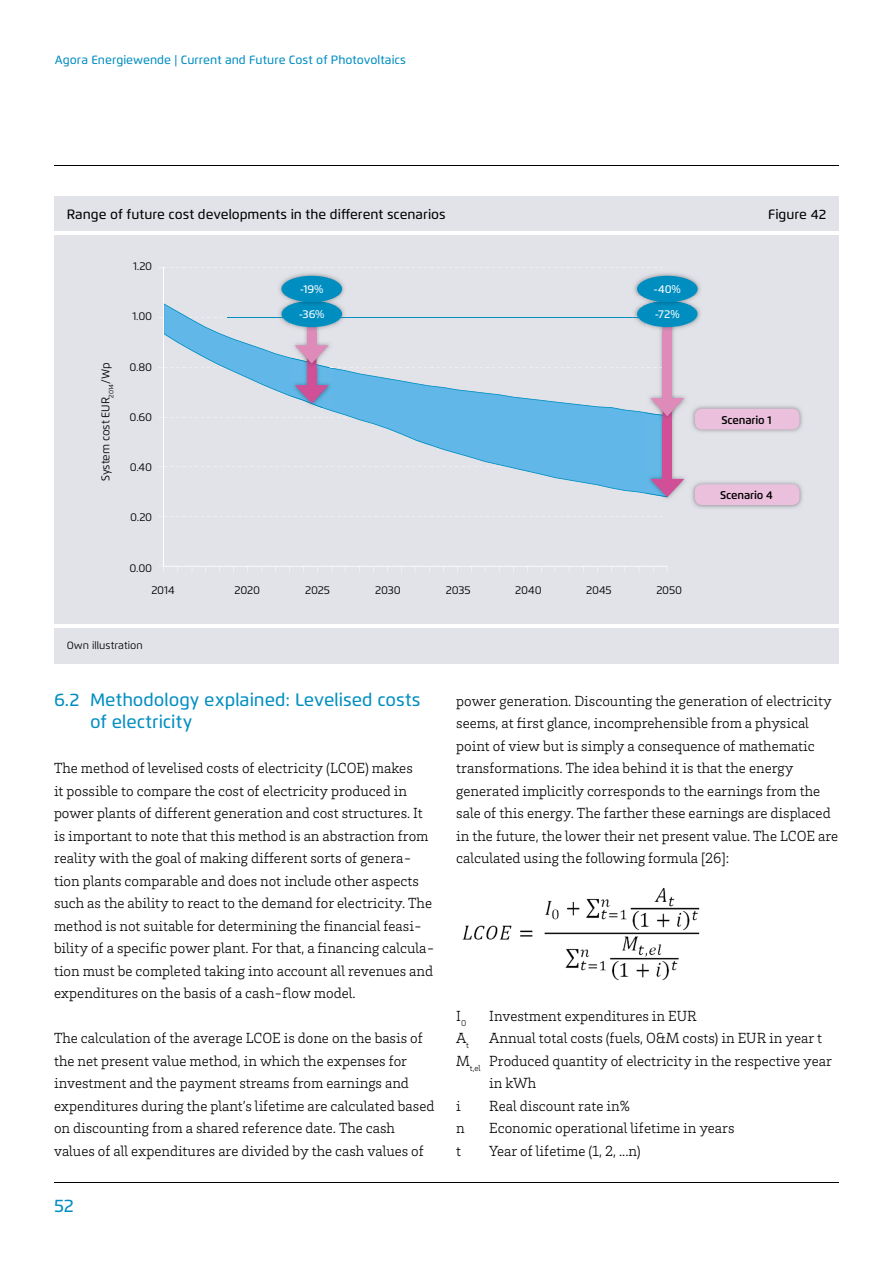
<style>
.page{position:relative;width:893px;height:1263px;background:#fff}
.page>*{position:absolute;margin:0;border:0;box-sizing:border-box;transform-origin:0 0}
.t1{font:500 18px/22.5px "Flexo";color:#008ec1}
.t2{font:300 15px/22.5px "Brix Slab";color:#000}
.t3{font:500 13.5px "Flexo";color:#000}
.t4{font:500 12px "Flexo";letter-spacing:.005em;color:#008ec1}
.t5{font:11.25px "Flexo";letter-spacing:-.01em;color:#000}
.t6{font:600 11.25px "Flexo";letter-spacing:-.015em;color:#000}
.t7{font:500 11.25px "Flexo";letter-spacing:-.01em;color:#fff}
.t8{font:10.5px "Flexo";color:#000}
</style>
<div class="page">
<hr style="left:54px;top:166px;width:785px;height:1px;background:#000">
<hr style="left:54px;top:1182px;width:785px;height:1px;background:#000">
<img style="left:462px;top:887px;width:238px;height:94px">
<div style="left:54px;top:196px;width:785px;height:467px;background:#e1e3e9"></div>
<hr style="left:54px;top:232px;width:785px;height:3px;background:#fff">
<hr style="left:54px;top:624px;width:785px;height:3px;background:#fff">
<svg style="left:164px;top:303px;width:482px;height:191px"></svg>
<hr style="left:163px;top:268px;width:1px;height:298px;background:#fff">
<hr style="left:164px;top:566px;width:503px;height:1px;background:#fff">
<img style="left:692px;top:406px;width:111px;height:26px">
<div style="left:695px;top:409px;width:104px;height:20px;background:#ebc0dc;border-radius:8px"></div>
<img style="left:692px;top:482px;width:111px;height:26px">
<div style="left:695px;top:484px;width:104px;height:21px;background:#ebc0dc;border-radius:8px"></div>
<img style="left:660px;top:332px;width:25px;height:167px">
<img style="left:646px;top:420px;width:17px;height:71px">
<img style="left:646px;top:491px;width:4px;height:4px">
<div style="left:663px;top:399px;width:9px;height:92px;background:#d14f97"></div>
<svg style="left:650px;top:479px;width:34px;height:18px"></svg>
<img style="left:291px;top:367px;width:42px;height:41px">
<div style="left:307px;top:353px;width:9px;height:44px;background:#d14f97"></div>
<svg style="left:295px;top:385px;width:34px;height:18px"></svg>
<img style="left:649px;top:395px;width:36px;height:25px">
<img style="left:646px;top:416px;width:17px;height:4px">
<img style="left:646px;top:412px;width:4px;height:4px">
<img style="left:663px;top:416px;width:9px;height:4px">
<div style="left:663px;top:318px;width:9px;height:92px;background:#de8bba"></div>
<svg style="left:650px;top:398px;width:34px;height:18px"></svg>
<img style="left:316px;top:332px;width:17px;height:13px">
<img style="left:291px;top:332px;width:16px;height:26px">
<img style="left:291px;top:362px;width:4px;height:5px">
<img style="left:291px;top:358px;width:4px;height:4px">
<div style="left:307px;top:318px;width:9px;height:39px;background:#de8bba"></div>
<svg style="left:295px;top:345px;width:38px;height:23px"></svg>
<hr style="left:227px;top:317px;width:441px;height:1px;background:#008ec1">
<img style="left:277px;top:307px;width:69px;height:25px">
<img style="left:291px;top:323px;width:42px;height:9px">
<svg style="left:307px;top:327px;width:9px;height:5px"></svg>
<div style="left:281px;top:301px;width:61px;height:26px;background:#008ec1;border-radius:50%"></div>
<img style="left:632px;top:307px;width:68px;height:25px">
<svg style="left:663px;top:327px;width:9px;height:5px"></svg>
<div style="left:637px;top:301px;width:61px;height:26px;background:#008ec1;border-radius:50%"></div>
<img style="left:279px;top:273px;width:65px;height:23px">
<img style="left:277px;top:296px;width:69px;height:11px">
<img style="left:286px;top:301px;width:51px;height:6px">
<div style="left:281px;top:276px;width:61px;height:26px;background:#008ec1;border-radius:50%"></div>
<img style="left:634px;top:273px;width:66px;height:23px">
<img style="left:632px;top:296px;width:64px;height:11px">
<img style="left:642px;top:301px;width:51px;height:6px">
<div style="left:637px;top:276px;width:61px;height:26px;background:#008ec1;border-radius:50%"></div>
<p class="t4" style="left:55px;top:53px;width:353px">Agora Energiewende | Current and Future Cost of Photovoltaics</p>
<p class="t3" style="left:67px;top:206px;width:380px">Range of future cost developments in the different scenarios</p>
<p class="t3" style="left:768px;top:206px;width:60px">Figure 42</p>
<p class="t5" style="left:99px;top:481px;width:119px;rotate:-90deg">System cost EUR<sub>2014</sub>/Wp</p>
<p class="t5" style="left:133px;top:259px;width:21px">1.20</p>
<p class="t5" style="left:132px;top:310px;width:21px">1.00</p>
<p class="t5" style="left:130px;top:360px;width:24px">0.80</p>
<p class="t5" style="left:130px;top:410px;width:24px">0.60</p>
<p class="t5" style="left:130px;top:460px;width:24px">0.40</p>
<p class="t5" style="left:130px;top:511px;width:24px">0.20</p>
<p class="t5" style="left:130px;top:561px;width:24px">0.00</p>
<p class="t7" style="left:300px;top:283px;width:25px">-19%</p>
<p class="t7" style="left:654px;top:283px;width:29px">-40%</p>
<p class="t7" style="left:299px;top:308px;width:27px">-36%</p>
<p class="t7" style="left:655px;top:308px;width:26px">-72%</p>
<p class="t5" style="left:151px;top:583px;width:25px">2014</p>
<p class="t5" style="left:234px;top:583px;width:27px">2020</p>
<p class="t5" style="left:305px;top:583px;width:26px">2025</p>
<p class="t5" style="left:375px;top:583px;width:27px">2030</p>
<p class="t5" style="left:446px;top:583px;width:26px">2035</p>
<p class="t5" style="left:515px;top:583px;width:28px">2040</p>
<p class="t5" style="left:586px;top:583px;width:27px">2045</p>
<p class="t5" style="left:656px;top:583px;width:27px">2050</p>
<p class="t8" style="left:67px;top:639px;width:78px">Own illustration</p>
<p class="t6" style="left:721px;top:413px;width:52px">Scenario 1</p>
<p class="t6" style="left:720px;top:488px;width:54px">Scenario 4</p>
<p class="t1" style="left:90px;top:688px;width:332px;text-indent:-36px">6.2 Methodology explained: Levelised costs of electricity</p>
<p class="t2" style="left:54px;top:756px;width:382px">The method of levelised costs of electricity (LCOE) makes<br>it possible to compare the cost of electricity produced in power plants of different generation and cost structures. It is important to note that this method is an abstraction from reality with the goal of making different sorts of genera&shy;tion plants comparable and does not include other aspects such as the ability to react to the demand for electricity. The method is not suitable for determining the financial feasi&shy;bility of a specific power plant. For that, a financing calcula&shy;tion must be completed taking into account all revenues and expenditures on the basis of a cash-flow model.</p>
<p class="t2" style="left:54px;top:1026px;width:382px">The calculation of the average LCOE is done on the basis of the net present value method, in which the expenses for investment and the payment streams from earnings and expenditures during the plant’s lifetime are calculated based on discounting from a shared reference date. The cash values of all expenditures are divided by the cash values of</p>
<p class="t1" style="left:54px;top:1194px;width:21px">52</p>
<p class="t2" style="left:456px;top:689px;width:383px">power generation. Discounting the generation of electricity seems, at first glance, incomprehensible from a physical point of view but is simply a consequence of mathematic transformations. The idea behind it is that the energy generated implicitly corresponds to the earnings from the sale of this energy. The farther these earnings are displaced in the future, the lower their net present value. The LCOE are calculated using the following formula [26]:</p>
<p class="t2" style="left:456px;top:1004px;width:12px">I<sub>0</sub></p>
<p class="t2" style="left:489px;top:1004px;width:209px">Investment expenditures in EUR</p>
<p class="t2" style="left:456px;top:1026px;width:14px">A<sub>t</sub></p>
<p class="t2" style="left:489px;top:1026px;width:334px">Annual total costs (fuels, O&amp;M costs) in EUR in year t</p>
<p class="t2" style="left:456px;top:1049px;width:377px">M<sub>t,el</sub> Produced quantity of electricity in the respective year</p>
<p class="t2" style="left:489px;top:1071px;width:48px">in kWh</p>
<p class="t2" style="left:456px;top:1094px;width:6px">i</p>
<p class="t2" style="left:489px;top:1094px;width:142px">Real discount rate in%</p>
<p class="t2" style="left:456px;top:1116px;width:10px">n</p>
<p class="t2" style="left:489px;top:1116px;width:247px">Economic operational lifetime in years</p>
<p class="t2" style="left:456px;top:1139px;width:7px">t</p>
<p class="t2" style="left:489px;top:1139px;width:153px">Year of lifetime (1, 2, ...n)</p>
</div>
